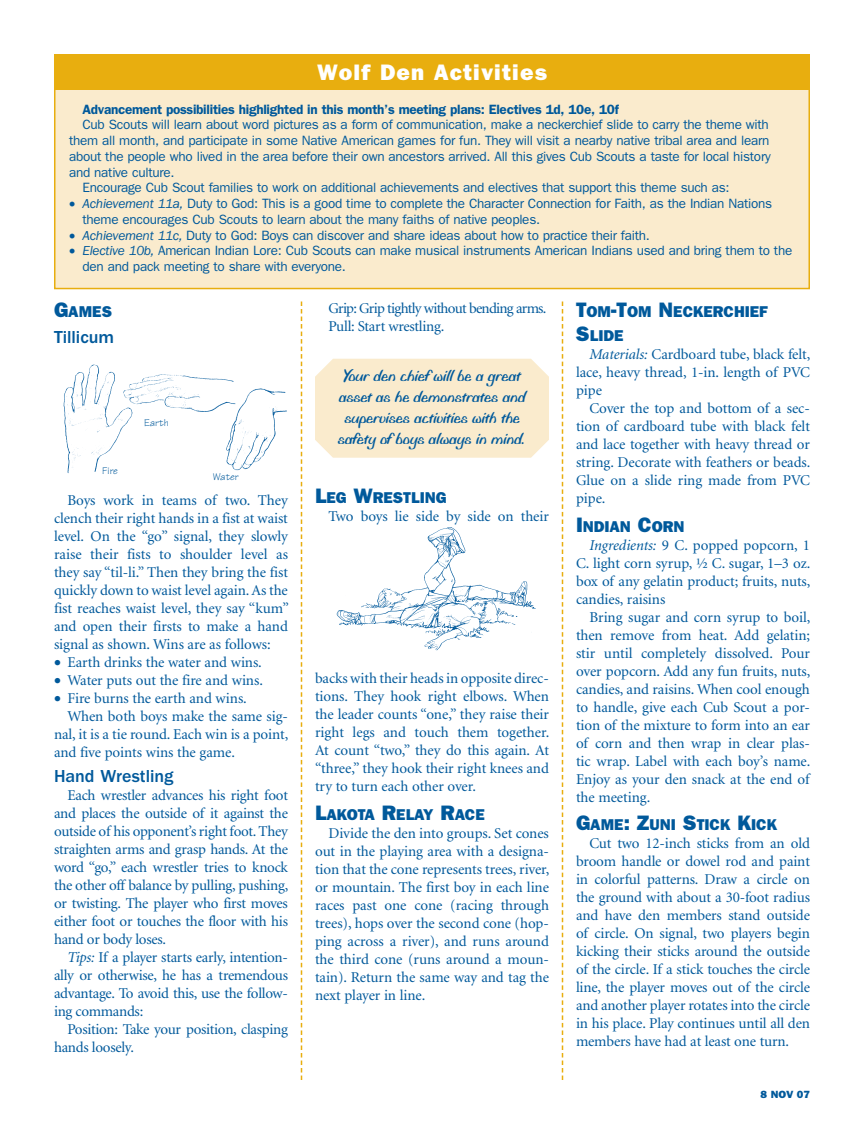
<style>
.page{position:relative;width:864px;height:1134px;background:#fff}
.page>*{position:absolute;margin:0;border:0;box-sizing:border-box;transform-origin:0 0}
.t1{font:800 22.5px "Franklin Gothic";letter-spacing:.05em;color:#fff}
.t2{font:18px/21px "Biffo";letter-spacing:-.02em;color:#00599b;text-align:center}
.t3{font:500 18px "Franklin Gothic";color:#00599b}
.t4{font:800 15.75px/24px "Franklin Gothic";color:#00599b}
.t5{font:15px/18px "Minion";letter-spacing:-.005em;color:#00599b;text-align:justify}
.t6{font:15px/18px "Minion";letter-spacing:-.045em;color:#00599b}
.t7{font:13.5px/15.8px "Franklin Gothic";letter-spacing:-.02em;color:#00599b}
.t8{font:600 13.5px "Franklin Gothic";letter-spacing:-.02em;color:#00599b}
.t9{font:10.5px "Tekton";color:#00599b}
.t10{font:800 10.5px "Franklin Gothic";color:#00599b;scale:1.05 1}
.s1{font-style:italic}
.s2{font-size:21px}
</style>
<div class="page">
<div style="left:55px;top:55px;width:754px;height:234px;background:#faebcd"></div>
<div style="left:55px;top:55px;width:754px;height:34px;background:#e8ae0f"></div>
<div style="left:54px;top:54px;width:756px;height:36px;border:2px solid #e8ae0f"></div>
<svg style="left:301px;top:302px;width:1px;height:778px"></svg>
<svg style="left:562px;top:302px;width:1px;height:778px"></svg>
<div style="left:315px;top:359px;width:234px;height:99px;background:#faebcd"></div>
<img style="left:336px;top:527px;width:200px;height:124px">
<img style="left:63px;top:364px;width:224px;height:110px">
<h1 class="t1" style="left:317px;top:59px;width:231px">WOLF DEN ACTIVITIES</h1>
<p class="t8" style="left:82px;top:101px;width:538px">Advancement possibilities highlighted in this month’s meeting plans: Electives 1d, 10e, 10f</p>
<p class="t7" style="left:82px;top:117px;width:688px">Cub Scouts will learn about word pictures as a form of communication, make a neckerchief slide to carry the theme with</p>
<p class="t7" style="left:69px;top:133px;width:702px">them all month, and participate in some Native American games for fun. They will visit a nearby native tribal area and learn</p>
<p class="t7" style="left:69px;top:149px;width:703px">about the people who lived in the area before their own ancestors arrived. All this gives Cub Scouts a taste for local history</p>
<p class="t7" style="left:69px;top:164px;width:107px">and native culture.</p>
<p class="t7" style="left:82px;top:180px;width:649px">Encourage Cub Scout families to work on additional achievements and electives that support this theme such as:</p>
<p class="t7" style="left:82px;top:196px;width:691px;text-indent:-14px">• <span class="s1">Achievement 11a,</span> Duty to God: This is a good time to complete the Character Connection for Faith, as the Indian Nations theme encourages Cub Scouts to learn about the many faiths of native peoples.</p>
<p class="t7" style="left:69px;top:227px;width:582px">• <span class="s1">Achievement 11c,</span> Duty to God: Boys can discover and share ideas about how to practice their faith.</p>
<p class="t7" style="left:82px;top:243px;width:711px;text-indent:-14px">• <span class="s1">Elective 10b,</span> American Indian Lore: Cub Scouts can make musical instruments American Indians used and bring them to the den and pack meeting to share with everyone.</p>
<p class="t4" style="left:54px;top:300px;width:60px"><span class="s2">G</span>AM ES</p>
<p class="t3" style="left:54px;top:327px;width:62px">Tillicum</p>
<p class="t9" style="left:102px;top:464px;width:17px">Fire</p>
<p class="t9" style="left:144px;top:417px;width:26px">Earth</p>
<p class="t9" style="left:213px;top:470px;width:27px">Water</p>
<p class="t5" style="left:54px;top:492px;width:236px;text-indent:14px">Boys work in teams of two. They clench their right hands in a fist at waist level. On the “go” signal, they slowly raise their fists to shoulder level as they say “til-li.” Then they bring the fist quickly down to waist level again. As the fist reaches waist level, they say “kum” and open their firsts to make a hand signal as shown. Wins are as follows:</p>
<p class="t5" style="left:54px;top:654px;width:209px">• Earth drinks the water and wins.</p>
<p class="t5" style="left:54px;top:672px;width:210px">• Water puts out the fire and wins.</p>
<p class="t5" style="left:54px;top:690px;width:194px">• Fire burns the earth and wins.</p>
<p class="t5" style="left:68px;top:708px;width:222px">When both boys make the same sig-</p>
<p class="t5" style="left:54px;top:726px;width:236px">nal, it is a tie round. Each win is a point,</p>
<p class="t5" style="left:54px;top:744px;width:183px">and five points wins the game.</p>
<p class="t3" style="left:54px;top:766px;width:121px">Hand Wrestling</p>
<p class="t5" style="left:54px;top:787px;width:236px;text-indent:14px">Each wrestler advances his right foot and places the outside of it against the outside of his opponent’s right foot. They straighten arms and grasp hands. At the word “go,” each wrestler tries to knock the other off balance by pulling, pushing, or twisting. The player who first moves either foot or touches the floor with his hand or body loses.</p>
<p class="t5" style="left:54px;top:949px;width:236px;text-indent:14px"><span class="s1">Tips:</span> If a player starts early, intention&shy;ally or otherwise, he has a tremendous advantage. To avoid this, use the follow&shy;ing commands:</p>
<p class="t5" style="left:54px;top:1021px;width:235px;text-indent:14px">Position: Take your position, clasping hands loosely.</p>
<p class="t6" style="left:328px;top:300px;width:219px">Grip: Grip tightly without bending arms.<br>Pull: Start wrestling.</p>
<p class="t2" style="left:337px;top:365px;width:190px">Your den chief will be a great asset as he demonstrates and supervises activities with the safety of boys always in mind.</p>
<p class="t4" style="left:315px;top:486px;width:133px"><span class="s2">L</span>EG <span class="s2">W</span>RESTLING</p>
<p class="t5" style="left:328px;top:508px;width:222px">Two boys lie side by side on their</p>
<p class="t5" style="left:315px;top:670px;width:236px">backs with their heads in opposite direc&shy;tions. They hook right elbows. When the leader counts “one,” they raise their right legs and touch them together.<br>At count “two,” they do this again. At “three,” they hook their right knees and try to turn each other over.</p>
<p class="t4" style="left:315px;top:802px;width:171px"><span class="s2">L</span>AKOTA <span class="s2">R</span>ELAY <span class="s2">R</span>AC E</p>
<p class="t5" style="left:315px;top:825px;width:236px;text-indent:14px">Divide the den into groups. Set cones out in the playing area with a designa&shy;tion that the cone represents trees, river, or mountain. The first boy in each line races past one cone (racing through trees), hops over the second cone (hop&shy;ping across a river), and runs around the third cone (runs around a moun&shy;tain). Return the same way and tag the next player in line.</p>
<p class="t4" style="left:576px;top:300px;width:193px"><span class="s2">T</span>OM<span class="s2">-T</span>OM <span class="s2">N</span>ECKERCHIEF<br><span class="s2">S</span>LIDE</p>
<p class="t5" style="left:576px;top:346px;width:236px;text-indent:14px"><span class="s1">Materials:</span> Cardboard tube, black felt, lace, heavy thread, 1-in. length of PVC pipe</p>
<p class="t5" style="left:576px;top:400px;width:236px;text-indent:14px">Cover the top and bottom of a sec&shy;tion of cardboard tube with black felt and lace together with heavy thread or string. Decorate with feathers or beads.<br>Glue on a slide ring made from PVC pipe.</p>
<p class="t4" style="left:576px;top:514px;width:110px"><span class="s2">I</span>NDIAN <span class="s2">C</span>ORN</p>
<p class="t5" style="left:576px;top:537px;width:236px;text-indent:14px"><span class="s1">Ingredients:</span> 9 C. popped popcorn, 1<br>C. light corn syrup, ½ C. sugar, 1–3 oz. box of any gelatin product; fruits, nuts, candies, raisins</p>
<p class="t5" style="left:576px;top:609px;width:236px;text-indent:14px">Bring sugar and corn syrup to boil, then remove from heat. Add gelatin; stir until completely dissolved. Pour over popcorn. Add any fun fruits, nuts, candies, and raisins. When cool enough to handle, give each Cub Scout a por&shy;tion of the mixture to form into an ear of corn and then wrap in clear plas&shy;tic wrap. Label with each boy’s name.<br>Enjoy as your den snack at the end of the meeting.</p>
<p class="t4" style="left:576px;top:813px;width:203px"><span class="s2">G</span>AME<span class="s2">: Z</span>UNI <span class="s2">S</span>TICK <span class="s2">K</span>ICK</p>
<p class="t5" style="left:576px;top:835px;width:236px;text-indent:14px">Cut two 12-inch sticks from an old broom handle or dowel rod and paint in colorful patterns. Draw a circle on the ground with about a 30-foot radius and have den members stand outside of circle. On signal, two players begin kicking their sticks around the outside of the circle. If a stick touches the circle line, the player moves out of the circle and another player rotates into the circle in his place. Play continues until all den members have had at least one turn.</p>
<p class="t10" style="left:761px;top:1088px;width:49px">8 NOV 07</p>
</div>
